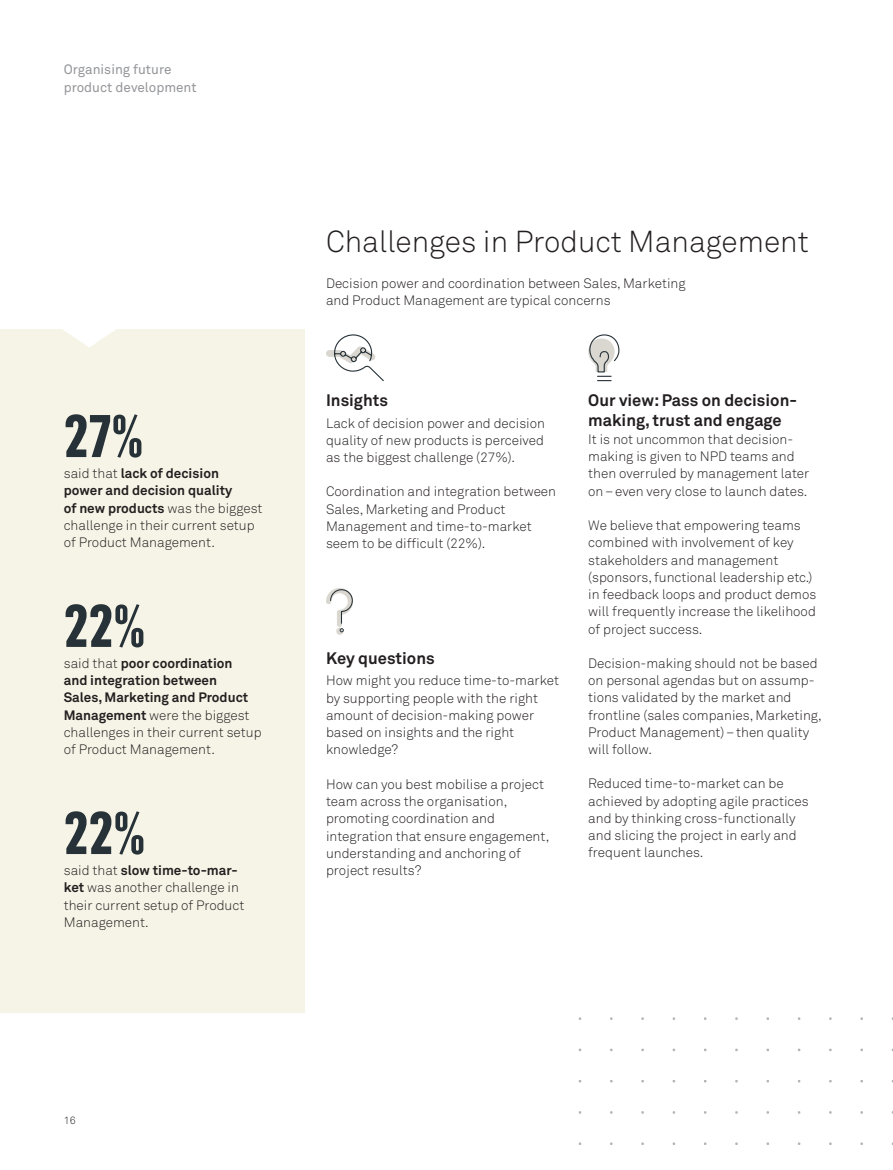
<style>
.page{position:relative;width:893px;height:1170px;background:#fff}
.page>*{position:absolute;margin:0;border:0;box-sizing:border-box;transform-origin:0 0}
.t1{font:700 60px "Grotzec Cond";color:#273238}
.t2{font:30px "Akkurat Light Pro";color:#231f20}
.t3{font:700 16.5px/19.5px "Akkurat Pro";color:#231f20}
.t4{font:13.5px/17.2px "Akkurat Light Pro";color:#231f20}
.t5{font:700 13.5px/17.2px "Akkurat Pro";color:#231f20}
.t6{font:13.5px/17.2px "Akkurat Pro";color:#939598}
.t7{font:10.5px "Akkurat Light Pro";color:#231f20}
.s1{font-family:"Akkurat Light Pro";font-weight:400}
.s2{font-family:"Akkurat Pro";font-weight:700}
</style>
<div class="page">
<div style="left:0;top:329px;width:305px;height:684px;background:#f6f4e7"></div>
<svg style="left:63px;top:329px;width:53px;height:18px"></svg>
<svg style="left:326px;top:334px;width:58px;height:48px"></svg>
<svg style="left:326px;top:588px;width:27px;height:46px"></svg>
<svg style="left:588px;top:334px;width:32px;height:48px"></svg>
<p class="t6" style="left:64px;top:61px;width:134px">Organising future product development</p>
<h1 class="t1" style="left:64px;top:401px;width:81px">27%</h1>
<p class="t5" style="left:64px;top:465px;width:200px"><span class="s1">said that</span> lack of decision<br>power and decision quality<br>of new products <span class="s1">was the biggest</span></p>
<p class="t4" style="left:64px;top:516px;width:192px">challenge in their current setup of Product Management.</p>
<h1 class="t1" style="left:64px;top:591px;width:83px">22%</h1>
<p class="t5" style="left:64px;top:654px;width:186px"><span class="s1">said that</span> poor coordination and integration between<br>Sales, Marketing and Product</p>
<p class="t4" style="left:64px;top:706px;width:199px"><span class="s2">Management</span> were the biggest challenges in their current setup of Product Management.</p>
<h1 class="t1" style="left:64px;top:798px;width:83px">22%</h1>
<p class="t5" style="left:64px;top:861px;width:175px"><span class="s1">said that</span> slow time-to-mar-</p>
<p class="t4" style="left:64px;top:879px;width:182px"><span class="s2">ket</span> was another challenge in their current setup of Product<br>Management.</p>
<h2 class="t2" style="left:326px;top:223px;width:484px">Challenges in Product Management</h2>
<p class="t4" style="left:326px;top:275px;width:361px">Decision power and coordination between Sales, Marketing and Product Management are typical concerns</p>
<p class="t3" style="left:326px;top:390px;width:63px">Insights</p>
<p class="t4" style="left:326px;top:414px;width:220px;text-align:justify">Lack of decision power and decision quality of new products is perceived as the biggest challenge (27%).</p>
<p class="t4" style="left:326px;top:483px;width:232px">Coordination and integration between<br>Sales, Marketing and Product<br>Management and time-to-market seem to be difficult (22%).</p>
<p class="t3" style="left:326px;top:648px;width:110px">Key questions</p>
<p class="t4" style="left:326px;top:672px;width:235px">How might you reduce time-to-market by supporting people with the right amount of decision-making power based on insights and the right knowledge?</p>
<p class="t4" style="left:326px;top:775px;width:225px">How can you best mobilise a project team across the organisation, promoting coordination and integration that ensure engagement, understanding and anchoring of project results?</p>
<p class="t3" style="left:588px;top:390px;width:210px">Our view: Pass on decision&shy;making, trust and engage</p>
<p class="t4" style="left:588px;top:431px;width:223px">It is not uncommon that decision&shy;making is given to NPD teams and then overruled by management later on–even very close to launch dates.</p>
<p class="t4" style="left:588px;top:517px;width:230px">We believe that empowering teams combined with involvement of key stakeholders and management (sponsors, functional leadership etc.) in feedback loops and product demos will frequently increase the likelihood of project success.</p>
<p class="t4" style="left:588px;top:654px;width:235px">Decision-making should not be based on personal agendas but on assump&shy;tions validated by the market and frontline (sales companies, Marketing,<br>Product Management)–then quality will follow.</p>
<p class="t4" style="left:588px;top:775px;width:222px">Reduced time-to-market can be achieved by adopting agile practices and by thinking cross-functionally and slicing the project in early and frequent launches.</p>
<p class="t7" style="left:64px;top:1114px;width:13px">16</p>
</div>
